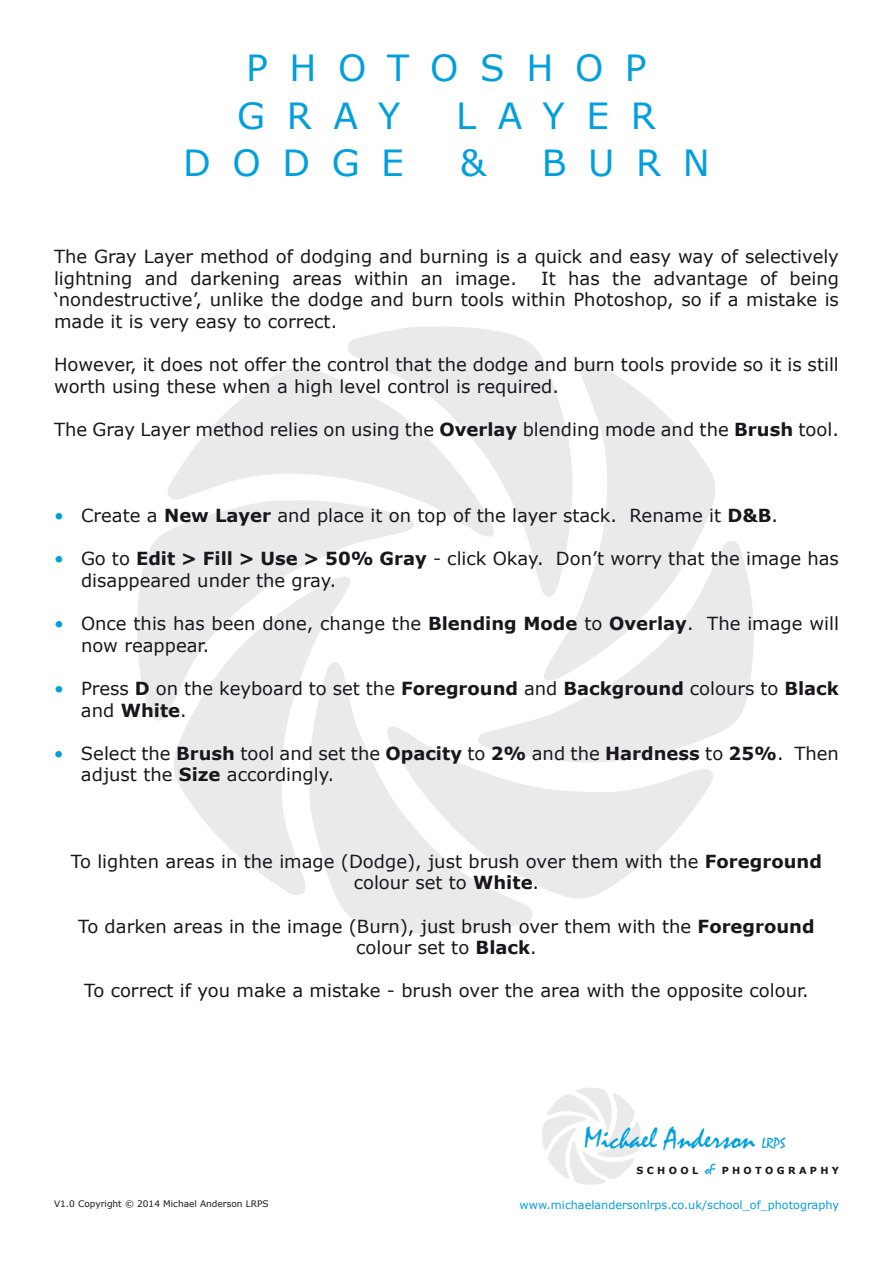
<style>
.page{position:relative;width:893px;height:1263px;background:#fff}
.page>*{position:absolute;margin:0;border:0;box-sizing:border-box;transform-origin:0 0}
.t1{font:36px/48px "Verdana";letter-spacing:.6em;color:#009fdd}
.t2{font:30px "Mistral";color:#009fdd}
.t3{font:18px/21.6px "Verdana";color:#1a171c}
.t4{font:11.25px "Verdana";color:#009fdd}
.t5{font:700 9.75px "Verdana";color:#1a171c}
.t6{font:9px "Verdana";color:#1a171c}
.s1{font-weight:700}
.s2{color:#009fdd}
.s3{font-size:15px}
.s4{font-family:"Mistral";font-weight:400;font-size:15px;color:#009fdd}
</style>
<div class="page">
<svg style="left:348px;top:326px;width:195px;height:213px;fill:#eaeaeb"></svg>
<svg style="left:543px;top:361px;width:172px;height:178px;fill:#eaeaeb"></svg>
<svg style="left:168px;top:366px;width:332px;height:173px;fill:#eaeaeb"></svg>
<svg style="left:137px;top:499px;width:278px;height:222px;fill:#eaeaeb"></svg>
<svg style="left:528px;top:539px;width:226px;height:196px;fill:#eaeaeb"></svg>
<svg style="left:173px;top:576px;width:177px;height:319px;fill:#eaeaeb"></svg>
<svg style="left:304px;top:661px;width:229px;height:273px"></svg>
<svg style="left:384px;top:725px;width:330px;height:176px;fill:#eaeaeb"></svg>
<svg style="left:542px;top:1088px;width:99px;height:97px"></svg>
<h1 class="t1" style="left:237px;top:43px;width:411px">PHOTOSHOP<br>GRAY</h1>
<h1 class="t1" style="left:456px;top:91px;width:201px">LAYER</h1>
<h1 class="t1" style="left:183px;top:139px;width:222px">DODGE</h1>
<h1 class="t1" style="left:460px;top:139px;width:28px">&amp;</h1>
<h1 class="t1" style="left:542px;top:139px;width:169px">BURN</h1>
<p class="t3" style="left:54px;top:245px;width:786px">The Gray Layer method of dodging and burning is a quick and easy way of selectively lightning and darkening areas within an image.</p>
<p class="t3" style="left:54px;top:267px;width:786px;text-align:justify;text-indent:487px">It has the advantage of being ‘nondestructive’, unlike the dodge and burn tools within Photoshop, so if a mistake is made it is very easy to correct.</p>
<p class="t3" style="left:54px;top:353px;width:786px">However, it does not offer the control that the dodge and burn tools provide so it is still worth using these when a high level control is required.</p>
<p class="t3" style="left:54px;top:418px;width:786px">The Gray Layer method relies on using the <span class="s1">Overlay</span> blending mode and the <span class="s1">Brush</span> tool.</p>
<p class="t3" style="left:54px;top:505px;width:726px"><span class="s2">•</span> Create a <span class="s1">New Layer</span> and place it on top of the layer stack. Rename it <span class="s1">D&amp;B</span>.</p>
<p class="t3" style="left:81px;top:548px;width:759px;text-indent:-27px"><span class="s2">•</span> Go to <span class="s1">Edit &gt; Fill &gt; Use &gt; 50% Gray</span> - click Okay. Don’t worry that the image has disappeared under the gray.</p>
<p class="t3" style="left:81px;top:613px;width:759px;text-indent:-27px"><span class="s2">•</span> Once this has been done, change the <span class="s1">Blending Mode</span> to <span class="s1">Overlay</span>. The image will now reappear.</p>
<p class="t3" style="left:81px;top:677px;width:759px;text-indent:-27px"><span class="s2">•</span> Press <span class="s1">D</span> on the keyboard to set the <span class="s1">Foreground</span> and <span class="s1">Background</span> colours to <span class="s1">Black </span>and <span class="s1">White</span>.</p>
<p class="t3" style="left:81px;top:742px;width:759px;text-indent:-27px"><span class="s2">•</span> Select the <span class="s1">Brush</span> tool and set the <span class="s1">Opacity</span> to <span class="s1">2%</span> and the <span class="s1">Hardness</span> to <span class="s1">25%</span>. Then adjust the <span class="s1">Size</span> accordingly.</p>
<p class="t3" style="left:71px;top:850px;width:752px;text-align:center">To lighten areas in the image (Dodge), just brush over them with the <span class="s1">Foreground </span>colour set to <span class="s1">White</span>.</p>
<p class="t3" style="left:78px;top:915px;width:738px;text-align:center">To darken areas in the image (Burn), just brush over them with the <span class="s1">Foreground </span>colour set to <span class="s1">Black</span>.</p>
<p class="t3" style="left:84px;top:980px;width:726px">To correct if you make a mistake - brush over the area with the opposite colour.</p>
<p class="t6" style="left:54px;top:1197px;width:216px">V1.0 Copyright © 2014 Michael Anderson LRPS</p>
<h2 class="t2" style="left:584px;top:1120px;width:203px">Michael Anderson <span class="s3">LRPS</span></h2>
<p class="t5" style="left:637px;top:1163px;width:204px">S C H O O L <span class="s4">oF</span> P H O T O G R A P H Y</p>
<p class="t4" style="left:520px;top:1197px;width:321px">www.michaelandersonlrps.co.uk/school_of_photography</p>
</div>
